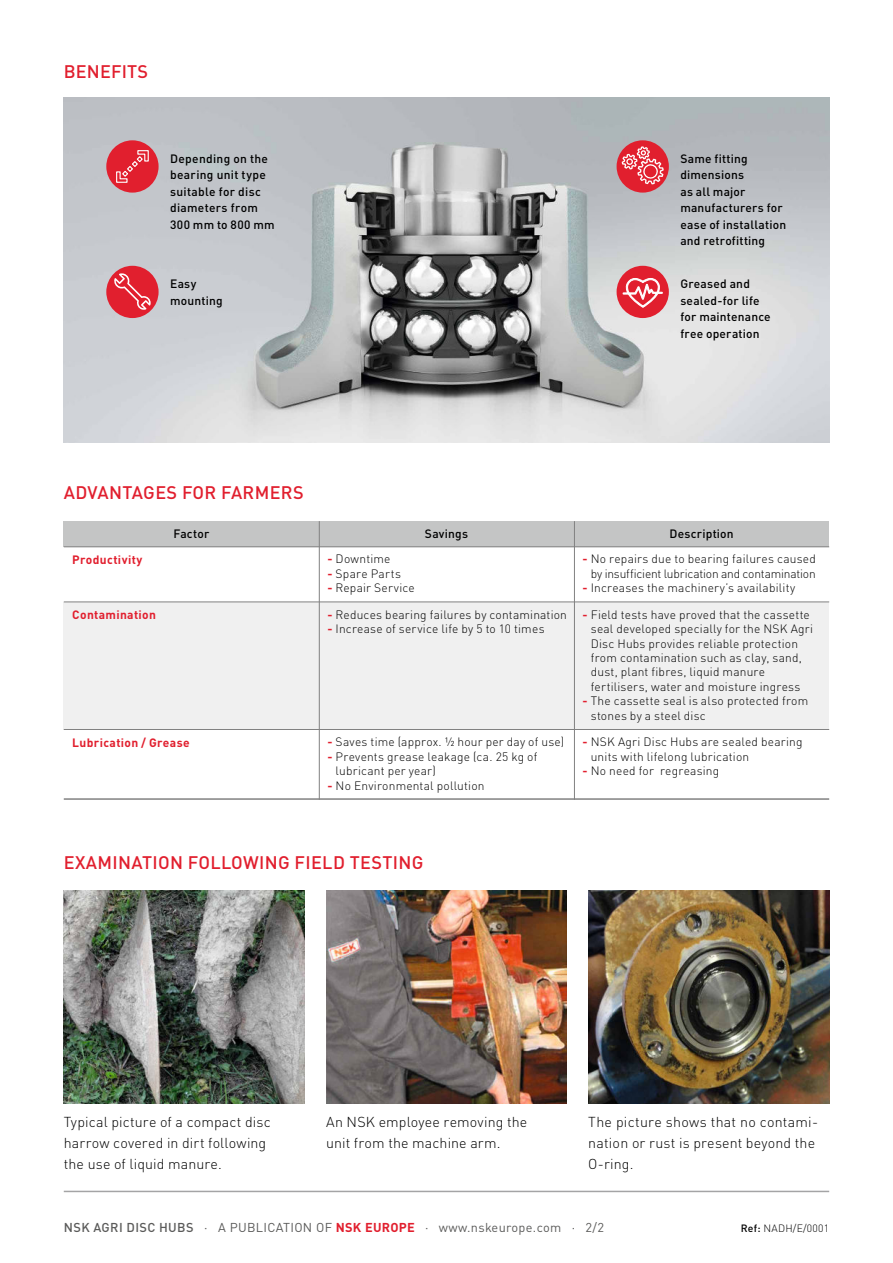
<style>
.page{position:relative;width:893px;height:1263px;background:#fff}
.page>*{position:absolute;margin:0;border:0;box-sizing:border-box;transform-origin:0 0}
.t1{font:500 18px "DIN Pro";letter-spacing:.02em;color:#e11f2e}
.t2{font:300 14.25px/21px "DIN Pro";letter-spacing:.01em;color:#000}
.t3{font:12.75px "DIN Pro";letter-spacing:.025em;color:#5b5b5a}
.t4{font:300 12px/14.4px "DIN Pro";letter-spacing:.015em;color:#000}
.t5{font:500 12px/16.5px "DIN Pro";letter-spacing:.02em;color:#000}
.t6{font:300 12px/14.4px "DIN Pro";letter-spacing:-.005em;color:#000;text-align:right}
.t7{font:700 12px "DIN Pro";letter-spacing:.03em;color:#e11f2e}
.t8{font:300 10.5px "DIN Pro";letter-spacing:.02em;color:#000}
.s1{font-weight:700;color:#e11f2e}
.s2{font-weight:500}
</style>
<div class="page">
<img style="left:588px;top:891px;width:241px;height:212px">
<img style="left:326px;top:891px;width:241px;height:212px">
<img style="left:64px;top:891px;width:241px;height:212px">
<hr style="left:64px;top:1191px;width:765px;height:1px;background:#a4a4a5">
<img style="left:64px;top:98px;width:765px;height:344px">
<div style="left:64px;top:602px;width:765px;height:127px;background:#f0f0f0"></div>
<div style="left:64px;top:521px;width:765px;height:25px;background:#c4c5c5"></div>
<hr style="left:319px;top:521px;width:1px;height:279px;background:#818181">
<hr style="left:574px;top:521px;width:1px;height:279px;background:#818181">
<hr style="left:64px;top:546px;width:765px;height:1px;background:#818181">
<hr style="left:64px;top:602px;width:765px;height:1px;background:#818181">
<hr style="left:64px;top:729px;width:765px;height:1px;background:#818181">
<hr style="left:64px;top:798px;width:765px;height:2px;background:#818181">
<div style="left:106px;top:266px;width:53px;height:52px;background:#e11f2e;border-radius:50%"></div>
<svg style="left:113px;top:273px;width:38px;height:37px"></svg>
<div style="left:106px;top:140px;width:53px;height:53px;background:#e11f2e;border-radius:50%"></div>
<svg style="left:116px;top:150px;width:33px;height:33px"></svg>
<div style="left:617px;top:140px;width:52px;height:53px;background:#e11f2e;border-radius:50%"></div>
<svg style="left:622px;top:146px;width:42px;height:38px"></svg>
<div style="left:617px;top:266px;width:52px;height:52px;background:#e11f2e;border-radius:50%"></div>
<svg style="left:623px;top:278px;width:40px;height:30px"></svg>
<h1 class="t1" style="left:64px;top:65px;width:86px">BENEFITS</h1>
<p class="t5" style="left:170px;top:151px;width:106px">Depending on the bearing unit type suitable for disc diameters from<br>300 mm to 800 mm</p>
<p class="t5" style="left:680px;top:151px;width:107px">Same fitting dimensions<br>as all major manufacturers for ease of installation and retrofitting</p>
<p class="t5" style="left:680px;top:277px;width:92px">Greased and sealed-for life for maintenance free operation</p>
<p class="t5" style="left:170px;top:277px;width:54px">Easy mounting</p>
<h1 class="t1" style="left:64px;top:486px;width:241px">ADVANTAGES FOR FARMERS</h1>
<p class="t5" style="left:173px;top:527px;width:37px">Factor</p>
<p class="t5" style="left:425px;top:527px;width:45px">Savings</p>
<p class="t5" style="left:669px;top:527px;width:66px">Description</p>
<p class="t6" style="left:583px;top:553px;width:235px"><span class="s1">-</span> No repairs due to bearing failures caused by insufficient lubrication and contamination</p>
<p class="t4" style="left:583px;top:582px;width:214px"><span class="s1">-</span> Increases the machinery’s availability</p>
<p class="t4" style="left:327px;top:553px;width:65px"><span class="s1">-</span> Downtime</p>
<p class="t4" style="left:327px;top:567px;width:75px"><span class="s1">-</span> Spare Parts</p>
<p class="t4" style="left:327px;top:582px;width:89px"><span class="s1">-</span> Repair Service</p>
<p class="t7" style="left:72px;top:555px;width:72px">Productivity</p>
<p class="t7" style="left:72px;top:610px;width:85px">Contamination</p>
<p class="t7" style="left:72px;top:737px;width:119px">Lubrication / Grease</p>
<p class="t4" style="left:327px;top:608px;width:241px"><span class="s1">-</span> Reduces bearing failures by contamination</p>
<p class="t4" style="left:327px;top:622px;width:219px"><span class="s1">-</span> Increase of service life by 5 to 10 times</p>
<p class="t4" style="left:327px;top:736px;width:238px"><span class="s1">-</span> Saves time (approx. ½ hour per day of use)</p>
<p class="t4" style="left:336px;top:750px;width:203px;text-indent:-8px"><span class="s1">-</span> Prevents grease leakage (ca. 25 kg of lubricant per year)</p>
<p class="t4" style="left:327px;top:779px;width:159px"><span class="s1">-</span> No Environmental pollution</p>
<p class="t4" style="left:591px;top:608px;width:224px;text-indent:-8px"><span class="s1">-</span> Field tests have proved that the cassette seal developed specially for the NSK Agri Disc Hubs provides reliable protection from contamination such as clay, sand, dust, plant fibres, liquid manure fertilisers, water and moisture ingress</p>
<p class="t4" style="left:591px;top:694px;width:219px;text-indent:-8px"><span class="s1">-</span> The cassette seal is also protected from stones by a steel disc</p>
<p class="t4" style="left:591px;top:736px;width:213px;text-indent:-8px"><span class="s1">-</span> NSK Agri Disc Hubs are sealed bearing units with lifelong lubrication</p>
<p class="t4" style="left:583px;top:764px;width:138px"><span class="s1">-</span> No need for regreasing</p>
<h1 class="t1" style="left:64px;top:855px;width:361px">EXAMINATION FOLLOWING FIELD TESTING</h1>
<p class="t2" style="left:64px;top:1112px;width:209px">Typical picture of a compact disc harrow covered in dirt following the use of liquid manure.</p>
<p class="t2" style="left:326px;top:1112px;width:203px">An NSK employee removing the unit from the machine arm.</p>
<p class="t2" style="left:588px;top:1112px;width:231px">The picture shows that no contami&shy;nation or rust is present beyond the<br>O-ring.</p>
<p class="t3" style="left:64px;top:1222px;width:542px"><span class="s2">NSK AGRI DISC HUBS</span> · A PUBLICATION OF <span class="s1">NSK EUROPE</span> · www.nskeurope.com · 2/2</p>
<p class="t8" style="left:741px;top:1224px;width:90px"><span class="s2">Ref:</span> NADH/E/0001</p>
</div>
